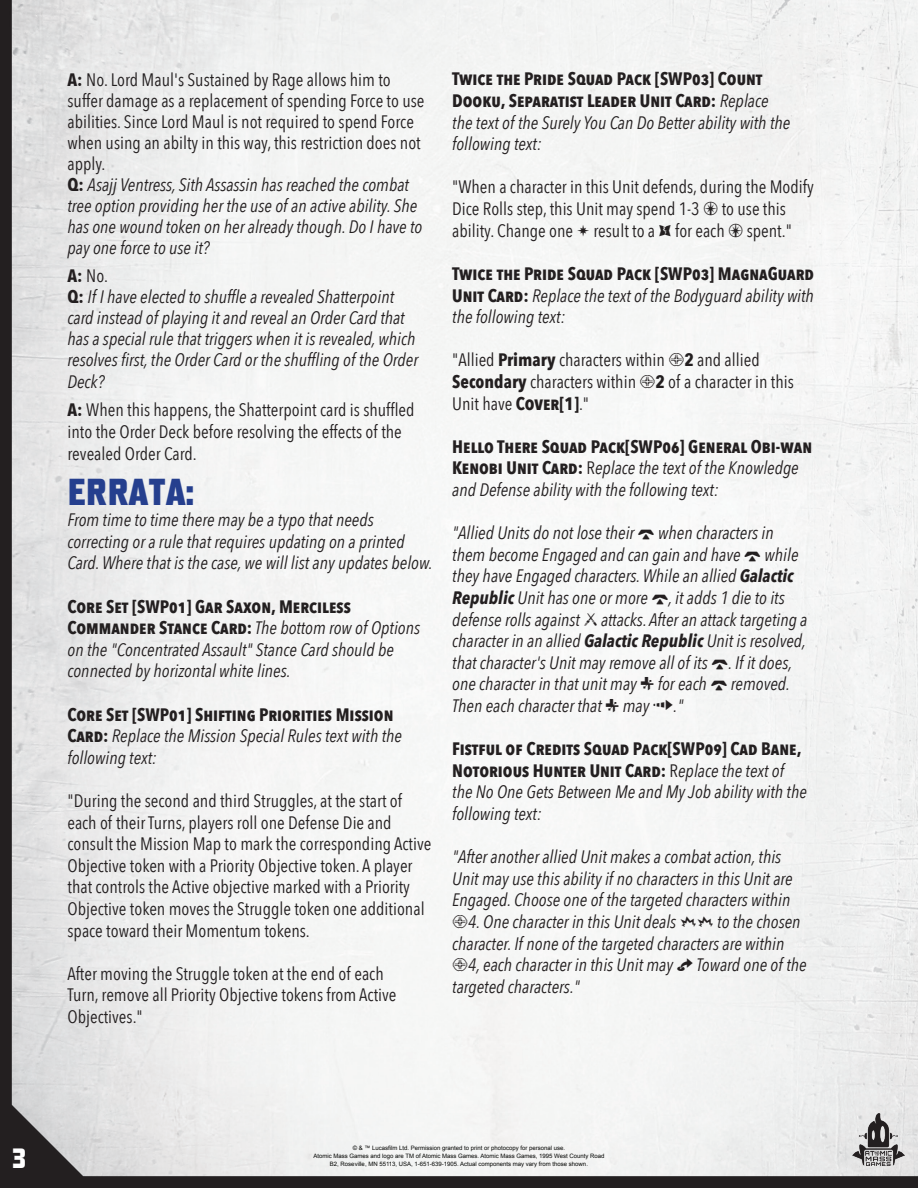
<style>
.page{position:relative;width:918px;height:1188px;background:#fff}
.page>*{position:absolute;margin:0;border:0;box-sizing:border-box;transform-origin:0 0}
.Main_Header_TOC{font:700 37.5px "Teuton Fett";letter-spacing:.015em;color:#253f8e}
.t1{font:700 27.9px "Teuton Fett";color:#fff}
.Body_Copy{font:italic 18px/21.6px "Avenir Next Condensed";color:#231f20}
.Body_Copy-2{font:18px/21.6px "Avenir Next Condensed";color:#231f20}
.Italics_Body_Copy{font:italic 18px/21.1px "Avenir Next Condensed";color:#231f20}
.t2{font:6px/8.2px "Arial";color:#040503;text-align:center}
.s1{font-weight:700}
.s2{font-weight:700;font-style:normal}
.s3{font-family:"Shatterpoint Icons"}
.s4{font-style:normal}
.s5{font-family:"Shatterpoint Icons";font-style:normal}
</style>
<div class="page">
<img style="left:0;top:0;width:918px;height:1188px">
<img style="left:853px;top:1113px;width:51px;height:53px">
<p class="Body_Copy-2" style="left:68px;top:68px;width:359px;line-height:21px"><span class="s1">A:</span> No. Lord Maul's Sustained by Rage allows him to suffer damage as a replacement of spending Force to use abilities. Since Lord Maul is not required to spend Force when using an abilty in this way, this restriction does not apply.</p>
<p class="Italics_Body_Copy" style="left:68px;top:174px;width:356px"><span class="s2">Q:</span> Asajj Ventress, Sith Assassin has reached the combat tree option providing her the use of an active ability. She has one wound token on her already though. Do I have to pay one force to use it?</p>
<p class="Body_Copy-2" style="left:68px;top:265px;width:42px"><span class="s1">A:</span> No.</p>
<p class="Italics_Body_Copy" style="left:68px;top:287px;width:352px"><span class="s2">Q:</span> If I have elected to shuffle a revealed Shatterpoint card instead of playing it and reveal an Order Card that has a special rule that triggers when it is revealed, which resolves first, the Order Card or the shuffling of the Order Deck?</p>
<p class="Body_Copy-2" style="left:68px;top:398px;width:349px"><span class="s1">A:</span> When this happens, the Shatterpoint card is shuffled into the Order Deck before resolving the effects of the revealed Order Card.</p>
<p class="Main_Header_TOC" style="left:68px;top:473px;width:128px">ERRATA:</p>
<p class="Italics_Body_Copy" style="left:68px;top:509px;width:367px;line-height:21.6px">From time to time there may be a typo that needs correcting or a rule that requires updating on a printed<br>Card. Where that is the case, we will list any updates below.</p>
<p class="Body_Copy" style="left:68px;top:595px;width:354px"><span class="s2">Core Set [SWP01] Gar Saxon, Merciless Commander Stance Card:</span> The bottom row of Options on the "Concentrated Assault" Stance Card should be connected by horizontal white lines.</p>
<p class="Body_Copy" style="left:68px;top:703px;width:336px"><span class="s2">Core Set [SWP01] Shifting Priorities Mission<br>Card:</span> Replace the Mission Special Rules text with the following text:</p>
<p class="Body_Copy-2" style="left:68px;top:789px;width:365px">"During the second and third Struggles, at the start of each of their Turns, players roll one Defense Die and consult the Mission Map to mark the corresponding Active Objective token with a Priority Objective token. A player that controls the Active objective marked with a Priority Objective token moves the Struggle token one additional space toward their Momentum tokens.</p>
<p class="Body_Copy-2" style="left:68px;top:962px;width:331px">After moving the Struggle token at the end of each<br>Turn, remove all Priority Objective tokens from Active<br>Objectives."</p>
<p class="Body_Copy" style="left:452px;top:68px;width:340px"><span class="s2">Twice the Pride Squad Pack [SWP03] Count Dooku, Separatist Leader Unit Card:</span> Replace the text of the Surely You Can Do Better ability with the following text:</p>
<p class="Body_Copy-2" style="left:452px;top:176px;width:363px">"When a character in this Unit defends, during the Modify<br>Dice Rolls step, this Unit may spend 1-3 <span class="s3">V</span> to use this ability. Change one <span class="s3">A</span> result to a <span class="s3">D</span> for each <span class="s3">V</span> spent."</p>
<p class="Body_Copy" style="left:452px;top:263px;width:363px;text-align:justify"><span class="s2">Twice the Pride Squad Pack [SWP03] MagnaGuard Unit Card:</span> Replace the text of the Bodyguard ability with the following text:</p>
<p class="Body_Copy-2" style="left:452px;top:348px;width:343px">"Allied <span class="s1">Primary</span> characters within <span class="s3">G</span><span class="s1">2</span> and allied<br><span class="s1">Secondary</span> characters within <span class="s3">G</span><span class="s1">2</span> of a character in this<br>Unit have <span class="s1">Cover[1]</span>."</p>
<p class="Body_Copy" style="left:452px;top:436px;width:361px"><span class="s2">Hello There Squad Pack[SWP06] General Obi-wan<br>Kenobi Unit Card:</span> <span class="s4">R</span>eplace the text of the Knowledge and Defense ability with the following text:</p>
<p class="Body_Copy" style="left:452px;top:522px;width:357px">"Allied Units do not lose their <span class="s5">3</span> when characters in them become Engaged and can gain and have <span class="s5">3</span> while they have Engaged characters. While an allied <span class="s1">Galactic Republic</span> Unit has one or more <span class="s5">3</span>, it adds 1 die to its defense rolls against <span class="s5">O</span> attacks. After an attack targeting a character in an allied <span class="s1">Galactic Republic</span> Unit is resolved, that character's Unit may remove all of its <span class="s5">3</span>. If it does, one character in that unit may <span class="s5">R</span> for each <span class="s5">3</span> removed.<br>Then each character that <span class="s5">R</span> may <span class="s5">H</span>."</p>
<p class="Body_Copy" style="left:452px;top:738px;width:356px"><span class="s2">Fistful of Credits Squad Pack[SWP09] Cad Bane, Notorious Hunter Unit Card:</span> <span class="s4">R</span>eplace the text of the No One Gets Between Me and My Job ability with the following text:</p>
<p class="Body_Copy" style="left:452px;top:846px;width:356px">"After another allied Unit makes a combat action, this Unit may use this ability if no characters in this Unit are Engaged. Choose one of the targeted characters within <span class="s5">G</span>4. One character in this Unit deals <span class="s5">QQ</span> to the chosen character. If none of the targeted characters are within <span class="s5">G</span>4, each character in this Unit may <span class="s5">T</span> Toward one of the targeted characters."</p>
<h2 class="t1" style="left:12px;top:1144px;width:16px">3</h2>
<p class="t2" style="left:314px;top:1144px;width:292px">© &amp; ™ Lucasfilm Ltd. Permission granted to print or photocopy for personal use.<br>Atomic Mass Games and logo are TM of Atomic Mass Games. Atomic Mass Games, 1995 West County Road<br>B2, Roseville, MN 55113, USA, 1-651-639-1905. Actual components may vary from those shown.</p>
</div>
